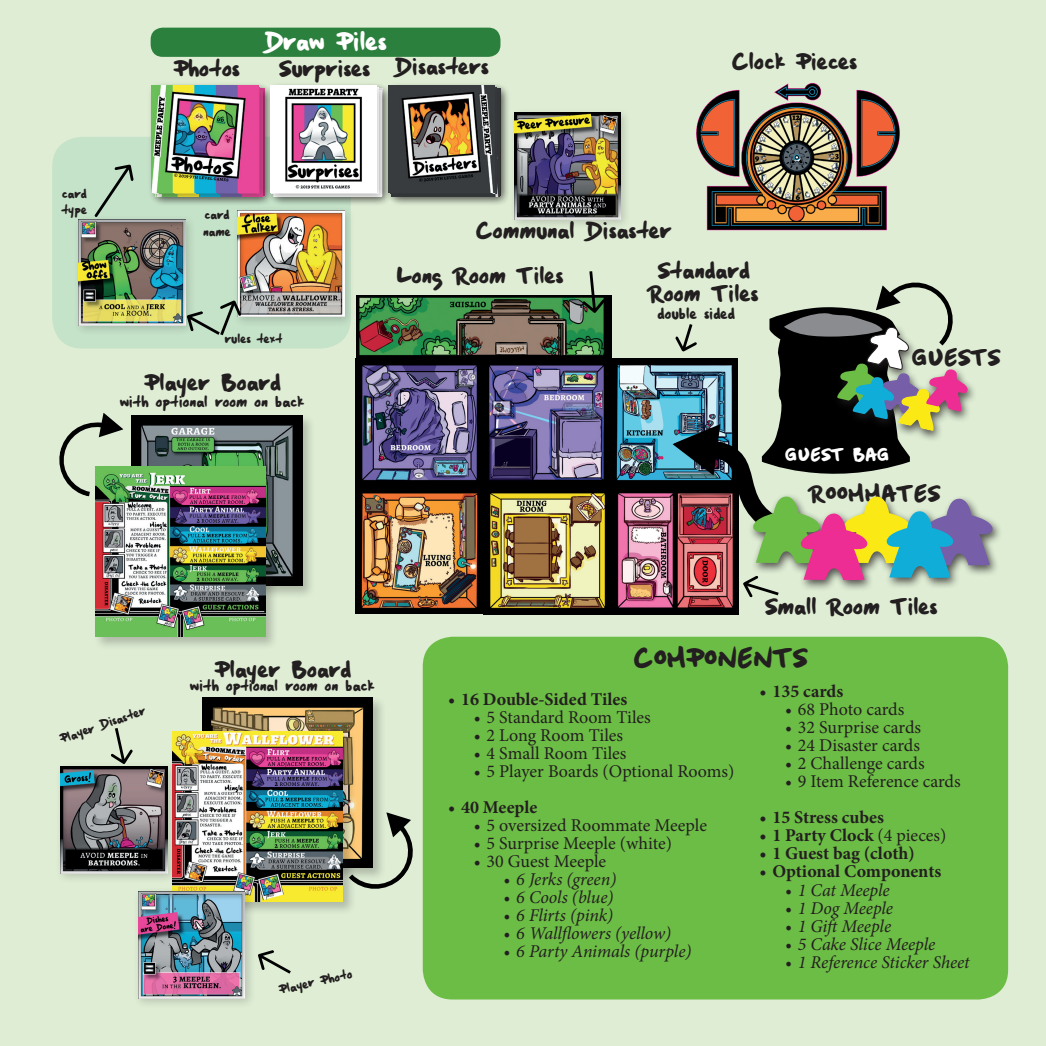
<style>
.page{position:relative;width:1046px;height:1046px;background:#deedd4}
.page>*{position:absolute;margin:0;border:0;box-sizing:border-box;transform-origin:0 0}
.Meeple_Party_Bullets{font:31.5px "Boxing Wizards";color:#231f20}
.Marker_Tight{font:30px "Boxing Wizards";color:#fff}
.Marker_Tight-2{font:27px/22.5px "Boxing Wizards";color:#231f20;text-align:center}
.Marker_Tight-3{font:21px "Boxing Wizards";color:#fff}
.t1{font:18px "Minion Pro";color:#231f20}
.t2{font:italic 18px "Minion Pro";letter-spacing:-.005em;color:#231f20}
.t3{font:700 18px "Minion Pro";color:#231f20}
.Marker_Tight-4{font:18px "Boxing Wizards";color:#231f20}
.Marker_Tight-5{font:15px/16.5px "Boxing Wizards";color:#231f20}
.s1{font-weight:400}
</style>
<div class="page">
<div style="left:52px;top:137px;width:299px;height:212px;background:#c5e3c9;border-radius:30px"></div>
<div style="left:74px;top:214px;width:122px;height:122px;background:#231f20;opacity:.2"></div>
<img style="left:79px;top:219px;width:106px;height:106px">
<div style="left:130px;top:413px;width:186px;height:187px;background:#231f20;opacity:.25"></div>
<img style="left:132px;top:416px;width:170px;height:170px">
<div style="left:232px;top:205px;width:123px;height:123px;background:#231f20;opacity:.2"></div>
<img style="left:238px;top:210px;width:106px;height:107px">
<div style="left:93px;top:464px;width:186px;height:187px;background:#231f20;opacity:.25"></div>
<img style="left:95px;top:467px;width:170px;height:170px">
<img style="left:696px;top:83px;width:204px;height:148px">
<img style="left:355px;top:359px;width:384px;height:255px">
<img style="left:356px;top:295px;width:255px;height:64px">
<div style="left:200px;top:695px;width:186px;height:186px;background:#231f20;opacity:.25"></div>
<img style="left:202px;top:697px;width:170px;height:115px">
<div style="left:171px;top:729px;width:186px;height:186px;background:#231f20;opacity:.25"></div>
<img style="left:173px;top:731px;width:170px;height:170px">
<svg style="left:582px;top:271px;width:23px;height:42px"></svg>
<svg style="left:349px;top:812px;width:64px;height:81px"></svg>
<svg style="left:59px;top:413px;width:64px;height:84px"></svg>
<div style="left:134px;top:886px;width:122px;height:123px;background:#231f20;opacity:.2"></div>
<img style="left:139px;top:892px;width:106px;height:106px">
<div style="left:56px;top:762px;width:122px;height:122px;background:#231f20;opacity:.2"></div>
<img style="left:61px;top:767px;width:106px;height:106px">
<div style="left:748px;top:493px;width:255px;height:99px;background:#231f20;opacity:.75"></div>
<svg style="left:672px;top:282px;width:322px;height:321px"></svg>
<div style="left:423px;top:637px;width:585px;height:363px;background:#6cbd45;border-radius:30px"></div>
<svg style="left:94px;top:165px;width:40px;height:52px"></svg>
<svg style="left:187px;top:300px;width:54px;height:36px"></svg>
<svg style="left:258px;top:950px;width:33px;height:24px"></svg>
<svg style="left:109px;top:728px;width:24px;height:36px"></svg>
<div style="left:388px;top:85px;width:123px;height:123px;background:#dae9d0"></div>
<div style="left:151px;top:85px;width:123px;height:123px;background:#231f20;opacity:.2"></div>
<div style="left:270px;top:85px;width:122px;height:123px;background:#231f20;opacity:.2"></div>
<div style="left:385px;top:82px;width:123px;height:123px;background:#231f20;opacity:.2"></div>
<div style="left:383px;top:80px;width:123px;height:123px;background:#231f20;opacity:.2"></div>
<img style="left:389px;top:86px;width:106px;height:106px">
<div style="left:147px;top:80px;width:122px;height:123px;background:#231f20;opacity:.2"></div>
<img style="left:152px;top:86px;width:106px;height:106px">
<div style="left:265px;top:80px;width:123px;height:123px;background:#231f20;opacity:.2"></div>
<img style="left:270px;top:86px;width:107px;height:106px">
<div style="left:151px;top:28px;width:349px;height:29px;background:#2c803e;border-radius:12px"></div>
<div style="left:509px;top:108px;width:122px;height:122px;background:#231f20;opacity:.2"></div>
<img style="left:514px;top:113px;width:106px;height:106px">
<p class="Marker_Tight" style="left:264px;top:23px;width:123px">Draw Piles</p>
<p class="Marker_Tight-2" style="left:173px;top:57px;width:68px">Photos</p>
<p class="Marker_Tight-2" style="left:278px;top:57px;width:93px">Surprises</p>
<p class="Marker_Tight-2" style="left:395px;top:55px;width:95px">Disasters</p>
<p class="Marker_Tight-2" style="left:731px;top:49px;width:127px">Clock Pieces</p>
<p class="Marker_Tight-5" style="left:62px;top:185px;width:27px">card type</p>
<p class="Marker_Tight-5" style="left:203px;top:206px;width:29px">card name</p>
<p class="Marker_Tight-5" style="left:225px;top:330px;width:59px">rules text</p>
<p class="Marker_Tight-2" style="left:144px;top:370px;width:138px">Player Board</p>
<p class="Marker_Tight-4" style="left:120px;top:390px;width:186px">with optional room on back</p>
<p class="Marker_Tight-2" style="left:475px;top:218px;width:198px">Communal Disaster</p>
<p class="Marker_Tight-2" style="left:396px;top:264px;width:169px">Long Room Tiles</p>
<p class="Marker_Tight-2" style="left:649px;top:259px;width:111px">Standard<br>Room Tiles</p>
<p class="Marker_Tight-4" style="left:658px;top:303px;width:79px">double sided</p>
<p class="Marker_Tight-2" style="left:911px;top:346px;width:90px">GUESTS</p>
<p class="Marker_Tight-3" style="left:785px;top:442px;width:106px">GUEST BAG</p>
<p class="Marker_Tight-2" style="left:810px;top:482px;width:132px">ROOMMATES</p>
<p class="Marker_Tight-2" style="left:765px;top:594px;width:174px">Small Room Tiles</p>
<p class="Marker_Tight-5" style="left:57px;top:731px;width:92px;rotate:-19deg">Player Disaster</p>
<p class="Marker_Tight-2" style="left:215px;top:658px;width:138px">Player Board</p>
<p class="Marker_Tight-4" style="left:190px;top:675px;width:186px">with optional room on back</p>
<p class="Marker_Tight-5" style="left:277px;top:981px;width:76px;rotate:-12deg">Player Photo</p>
<p class="Meeple_Party_Bullets" style="left:633px;top:639px;width:176px">COMPONENTS</p>
<p class="t3" style="left:448px;top:687px;width:181px">• 16 Double-Sided Tiles</p>
<p class="t1" style="left:474px;top:705px;width:179px">• 5 Standard Room Tiles</p>
<p class="t1" style="left:474px;top:723px;width:151px">• 2 Long Room Tiles</p>
<p class="t1" style="left:474px;top:741px;width:154px">• 4 Small Room Tiles</p>
<p class="t1" style="left:474px;top:759px;width:262px">• 5 Player Boards (Optional Rooms)</p>
<p class="t3" style="left:448px;top:795px;width:91px">• 40 Meeple</p>
<p class="t1" style="left:474px;top:813px;width:235px">• 5 oversized Roommate Meeple</p>
<p class="t1" style="left:474px;top:831px;width:200px">• 5 Surprise Meeple (white)</p>
<p class="t1" style="left:474px;top:849px;width:134px">• 30 Guest Meeple</p>
<p class="t2" style="left:504px;top:867px;width:114px">• 6 Jerks (green)</p>
<p class="t2" style="left:504px;top:885px;width:111px">• 6 Cools (blue)</p>
<p class="t2" style="left:504px;top:903px;width:111px">• 6 Flirts (pink)</p>
<p class="t2" style="left:504px;top:921px;width:169px">• 6 Wallflowers (yellow)</p>
<p class="t2" style="left:504px;top:939px;width:190px">• 6 Party Animals (purple)</p>
<p class="t3" style="left:760px;top:679px;width:85px">• 135 cards</p>
<p class="t1" style="left:785px;top:698px;width:121px">• 68 Photo cards</p>
<p class="t1" style="left:785px;top:716px;width:137px">• 32 Surprise cards</p>
<p class="t1" style="left:785px;top:734px;width:136px">• 24 Disaster cards</p>
<p class="t1" style="left:785px;top:752px;width:141px">• 2 Challenge cards</p>
<p class="t1" style="left:785px;top:770px;width:177px">• 9 Item Reference cards</p>
<p class="t3" style="left:760px;top:805px;width:126px">• 15 Stress cubes</p>
<p class="t3" style="left:760px;top:823px;width:188px">• 1 Party Clock <span class="s1">(4 pieces)</span></p>
<p class="t3" style="left:760px;top:841px;width:157px">• 1 Guest bag (cloth)</p>
<p class="t3" style="left:760px;top:859px;width:183px">• Optional Components</p>
<p class="t2" style="left:785px;top:877px;width:106px">• 1 Cat Meeple</p>
<p class="t2" style="left:785px;top:895px;width:110px">• 1 Dog Meeple</p>
<p class="t2" style="left:785px;top:913px;width:108px">• 1 Gift Meeple</p>
<p class="t2" style="left:785px;top:931px;width:152px">• 5 Cake Slice Meeple</p>
<p class="t2" style="left:785px;top:949px;width:186px">• 1 Reference Sticker Sheet</p>
</div>
